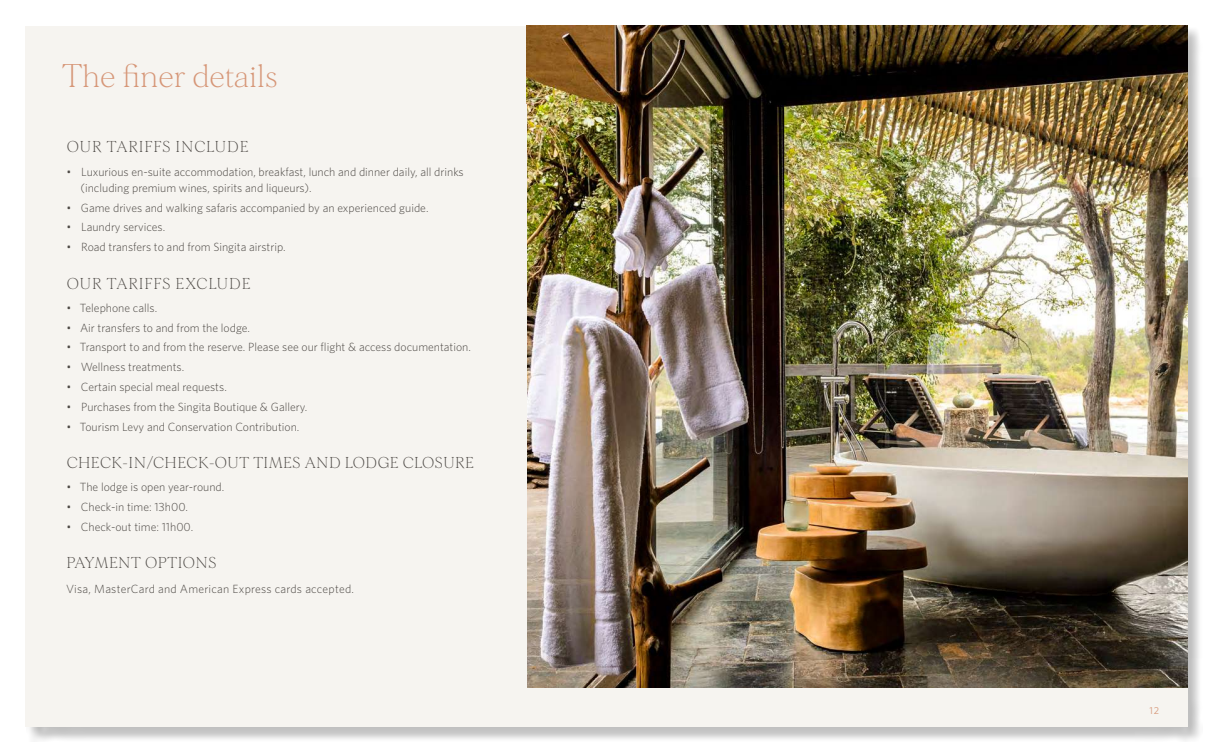
<style>
.page{position:relative;width:1213px;height:750px;background:#fff}
.page>*{position:absolute;margin:0;border:0;box-sizing:border-box;transform-origin:0 0}
.t1{font:200 31.25px "Morion";color:#d69677}
.t2{font:200 15px "Morion";letter-spacing:.03em;color:#4d4945}
.t3{font:200 15px "Morion";letter-spacing:.06em;color:#4d4945}
.t4{font:300 11.88px/16.2px "Whitney";color:#4d4945}
.t5{font:300 11.88px "Whitney";letter-spacing:.02em;color:#4d4945}
.t6{font:10px "Whitney";color:#d69677}
</style>
<div class="page">
<div style="left:26px;top:27px;width:1177px;height:715px;background:#808080;opacity:.5"></div>
<div style="left:25px;top:26px;width:1162px;height:700px;background:#f6f4f0"></div>
<img style="left:527px;top:26px;width:660px;height:662px">
<h1 class="t1" style="left:62px;top:58px;width:217px">The finer details</h1>
<p class="t3" style="left:67px;top:139px;width:183px">OUR TARIFFS INCLUDE</p>
<p class="t4" style="left:80px;top:163px;width:385px;text-indent:-14px">• Luxurious en-suite accommodation, breakfast, lunch and dinner daily, all drinks (including premium wines, spirits and liqueurs).</p>
<p class="t4" style="left:66px;top:199px;width:364px">• Game drives and walking safaris accompanied by an experienced guide.</p>
<p class="t4" style="left:66px;top:219px;width:100px">• Laundry services.</p>
<p class="t4" style="left:66px;top:239px;width:221px">• Road transfers to and from Singita airstrip.</p>
<p class="t3" style="left:67px;top:275px;width:185px">OUR TARIFFS EXCLUDE</p>
<p class="t4" style="left:66px;top:299px;width:92px">• Telephone calls.</p>
<p class="t4" style="left:66px;top:319px;width:185px">• Air transfers to and from the lodge.</p>
<p class="t4" style="left:66px;top:339px;width:406px">• Transport to and from the reserve. Please see our flight &amp; access documentation.</p>
<p class="t4" style="left:66px;top:359px;width:119px">• Wellness treatments.</p>
<p class="t4" style="left:66px;top:378px;width:162px">• Certain special meal requests.</p>
<p class="t4" style="left:66px;top:398px;width:243px">• Purchases from the Singita Boutique &amp; Gallery.</p>
<p class="t4" style="left:66px;top:418px;width:235px">• Tourism Levy and Conservation Contribution.</p>
<p class="t2" style="left:67px;top:454px;width:409px">CHECK-IN/CHECK-OUT TIMES AND LODGE CLOSURE</p>
<p class="t4" style="left:66px;top:479px;width:159px">• The lodge is open year-round.</p>
<p class="t4" style="left:66px;top:498px;width:123px">• Check-in time: 13h00.</p>
<p class="t4" style="left:66px;top:518px;width:128px">• Check-out time: 11h00.</p>
<p class="t2" style="left:66px;top:554px;width:152px">PAYMENT OPTIONS</p>
<p class="t5" style="left:66px;top:581px;width:289px">Visa, MasterCard and American Express cards accepted.</p>
<p class="t6" style="left:1149px;top:704px;width:11px">12</p>
</div>
